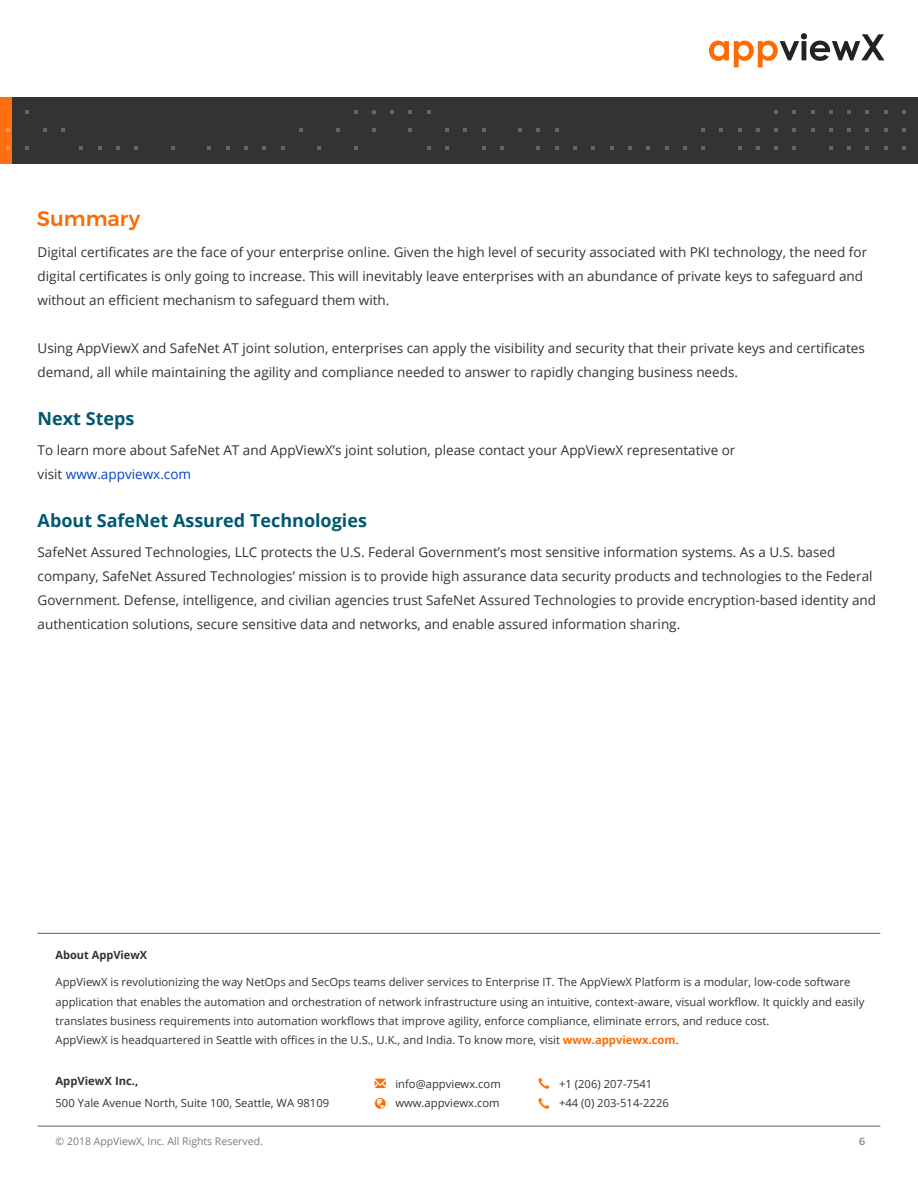
<style>
.page{position:relative;width:918px;height:1188px;background:#fff}
.page>*{position:absolute;margin:0;border:0;box-sizing:border-box;transform-origin:0 0}
.t1{font:500 21px "Montserrat";color:#ff6b00}
.t2{font:700 18px "Open Sans";color:#00586f}
.t3{font:13.5px/24px "Open Sans";color:#333}
.t4{font:11.25px/19.5px "Open Sans";color:#333}
.t5{font:11.25px/19.5px "Open Sans";color:#343333}
.t6{font:700 11.25px "Open Sans";color:#343333}
.t7{font:10.5px "Open Sans";color:#7a7a7a}
.t8{font:10.5px "Montserrat";color:#858585}
.s1{color:#04c}
.s2{font-weight:700;color:#ff6b00}
.s3{color:#ff6b00}
</style>
<div class="page">
<hr style="left:38px;top:1126px;width:842px;height:1px;background:#5c5c5c">
<div style="left:0;top:97px;width:918px;height:66px;background:#333"></div>
<div style="left:0;top:97px;width:12px;height:66px;background:#ff6e0f"></div>
<svg style="left:709px;top:33px;width:176px;height:34px"></svg>
<svg style="left:25px;top:110px;width:4px;height:4px"></svg>
<svg style="left:354px;top:110px;width:4px;height:4px"></svg>
<svg style="left:6px;top:128px;width:4px;height:4px"></svg>
<svg style="left:43px;top:128px;width:4px;height:4px"></svg>
<svg style="left:61px;top:128px;width:4px;height:4px"></svg>
<svg style="left:299px;top:128px;width:4px;height:4px"></svg>
<svg style="left:336px;top:128px;width:4px;height:4px"></svg>
<svg style="left:6px;top:146px;width:4px;height:4px"></svg>
<svg style="left:25px;top:146px;width:4px;height:4px"></svg>
<svg style="left:79px;top:146px;width:4px;height:4px"></svg>
<svg style="left:98px;top:146px;width:4px;height:4px"></svg>
<svg style="left:116px;top:146px;width:4px;height:4px"></svg>
<svg style="left:134px;top:146px;width:4px;height:4px"></svg>
<svg style="left:171px;top:146px;width:4px;height:4px"></svg>
<svg style="left:207px;top:146px;width:4px;height:4px"></svg>
<svg style="left:226px;top:146px;width:4px;height:4px"></svg>
<svg style="left:244px;top:146px;width:4px;height:4px"></svg>
<svg style="left:262px;top:146px;width:4px;height:4px"></svg>
<svg style="left:281px;top:146px;width:4px;height:4px"></svg>
<svg style="left:317px;top:146px;width:4px;height:4px"></svg>
<svg style="left:354px;top:146px;width:4px;height:4px"></svg>
<svg style="left:372px;top:110px;width:4px;height:4px"></svg>
<svg style="left:390px;top:110px;width:4px;height:4px"></svg>
<svg style="left:408px;top:110px;width:4px;height:4px"></svg>
<svg style="left:427px;top:110px;width:4px;height:4px"></svg>
<svg style="left:372px;top:128px;width:4px;height:4px"></svg>
<svg style="left:408px;top:128px;width:4px;height:4px"></svg>
<svg style="left:445px;top:128px;width:4px;height:4px"></svg>
<svg style="left:463px;top:128px;width:4px;height:4px"></svg>
<svg style="left:482px;top:128px;width:4px;height:4px"></svg>
<svg style="left:518px;top:128px;width:4px;height:4px"></svg>
<svg style="left:536px;top:128px;width:4px;height:4px"></svg>
<svg style="left:555px;top:128px;width:4px;height:4px"></svg>
<svg style="left:701px;top:128px;width:4px;height:4px"></svg>
<svg style="left:719px;top:128px;width:4px;height:4px"></svg>
<svg style="left:738px;top:128px;width:4px;height:4px"></svg>
<svg style="left:427px;top:146px;width:4px;height:4px"></svg>
<svg style="left:445px;top:146px;width:4px;height:4px"></svg>
<svg style="left:482px;top:146px;width:4px;height:4px"></svg>
<svg style="left:500px;top:146px;width:4px;height:4px"></svg>
<svg style="left:536px;top:146px;width:4px;height:4px"></svg>
<svg style="left:555px;top:146px;width:4px;height:4px"></svg>
<svg style="left:573px;top:146px;width:4px;height:4px"></svg>
<svg style="left:591px;top:146px;width:4px;height:4px"></svg>
<svg style="left:610px;top:146px;width:4px;height:4px"></svg>
<svg style="left:628px;top:146px;width:4px;height:4px"></svg>
<svg style="left:646px;top:146px;width:4px;height:4px"></svg>
<svg style="left:665px;top:146px;width:4px;height:4px"></svg>
<svg style="left:683px;top:146px;width:4px;height:4px"></svg>
<svg style="left:701px;top:146px;width:4px;height:4px"></svg>
<svg style="left:738px;top:146px;width:4px;height:4px"></svg>
<svg style="left:774px;top:110px;width:4px;height:4px"></svg>
<svg style="left:792px;top:110px;width:4px;height:4px"></svg>
<svg style="left:811px;top:110px;width:4px;height:4px"></svg>
<svg style="left:829px;top:110px;width:4px;height:4px"></svg>
<svg style="left:847px;top:110px;width:4px;height:4px"></svg>
<svg style="left:865px;top:110px;width:4px;height:4px"></svg>
<svg style="left:884px;top:110px;width:4px;height:4px"></svg>
<svg style="left:902px;top:110px;width:4px;height:4px"></svg>
<svg style="left:756px;top:128px;width:4px;height:4px"></svg>
<svg style="left:774px;top:128px;width:4px;height:4px"></svg>
<svg style="left:792px;top:128px;width:4px;height:4px"></svg>
<svg style="left:811px;top:128px;width:4px;height:4px"></svg>
<svg style="left:829px;top:128px;width:4px;height:4px"></svg>
<svg style="left:847px;top:128px;width:4px;height:4px"></svg>
<svg style="left:865px;top:128px;width:4px;height:4px"></svg>
<svg style="left:884px;top:128px;width:4px;height:4px"></svg>
<svg style="left:902px;top:128px;width:4px;height:4px"></svg>
<svg style="left:756px;top:146px;width:4px;height:4px"></svg>
<svg style="left:774px;top:146px;width:4px;height:4px"></svg>
<svg style="left:792px;top:146px;width:4px;height:4px"></svg>
<svg style="left:829px;top:146px;width:4px;height:4px"></svg>
<svg style="left:847px;top:146px;width:4px;height:4px"></svg>
<svg style="left:865px;top:146px;width:4px;height:4px"></svg>
<svg style="left:884px;top:146px;width:4px;height:4px"></svg>
<svg style="left:902px;top:146px;width:4px;height:4px"></svg>
<hr style="left:38px;top:933px;width:842px;height:1px;background:#5c5c5c">
<h1 class="t1" style="left:37px;top:205px;width:105px">Summary</h1>
<p class="t3" style="left:38px;top:240px;width:831px">Digital certificates are the face of your enterprise online. Given the high level of security associated with PKI technology, the need for digital certificates is only going to increase. This will inevitably leave enterprises with an abundance of private keys to safeguard and without an efficient mechanism to safeguard them with.</p>
<p class="t3" style="left:38px;top:336px;width:829px">Using AppViewX and SafeNet AT joint solution, enterprises can apply the visibility and security that their private keys and certificates demand, all while maintaining the agility and compliance needed to answer to rapidly changing business needs.</p>
<h2 class="t2" style="left:38px;top:406px;width:98px">Next Steps</h2>
<p class="t3" style="left:38px;top:438px;width:699px">To learn more about SafeNet AT and AppViewX’s joint solution, please contact your AppViewX representative or visit <span class="s1">www.appviewx.com</span></p>
<h2 class="t2" style="left:38px;top:508px;width:331px">About SafeNet Assured Technologies</h2>
<p class="t3" style="left:38px;top:540px;width:840px">SafeNet Assured Technologies, LLC protects the U.S. Federal Government’s most sensitive information systems. As a U.S. based company, SafeNet Assured Technologies’ mission is to provide high assurance data security products and technologies to the Federal Government. Defense, intelligence, and civilian agencies trust SafeNet Assured Technologies to provide encryption-based identity and authentication solutions, secure sensitive data and networks, and enable assured information sharing.</p>
<p class="t6" style="left:56px;top:947px;width:93px">About AppViewX</p>
<p class="t4" style="left:56px;top:972px;width:810px">AppViewX is revolutionizing the way NetOps and SecOps teams deliver services to Enterprise IT. The AppViewX Platform is a modular, low-code software application that enables the automation and orchestration of network infrastructure using an intuitive, context-aware, visual workflow. It quickly and easily translates business requirements into automation workflows that improve agility, enforce compliance, eliminate errors, and reduce cost.<br>AppViewX is headquartered in Seattle with offices in the U.S., U.K., and India. To know more, visit <span class="s2">www.appviewx.com</span>.</p>
<p class="t6" style="left:56px;top:1073px;width:84px">AppViewX Inc.,</p>
<p class="t5" style="left:56px;top:1093px;width:275px">500 Yale Avenue North, Suite 100, Seattle, WA 98109</p>
<p class="t7" style="left:56px;top:1134px;width:209px">© 2018 AppViewX, Inc. All Rights Reserved.</p>
<p class="t5" style="left:375px;top:1074px;width:128px;text-align:right"><span class="s3">✉</span> info@appviewx.com www.appviewx.com</p>
<p class="t5" style="left:559px;top:1074px;width:111px">+1 (206) 207-7541 +44 (0) 203-514-2226</p>
<p class="t8" style="left:859px;top:1135px;width:8px">6</p>
</div>
